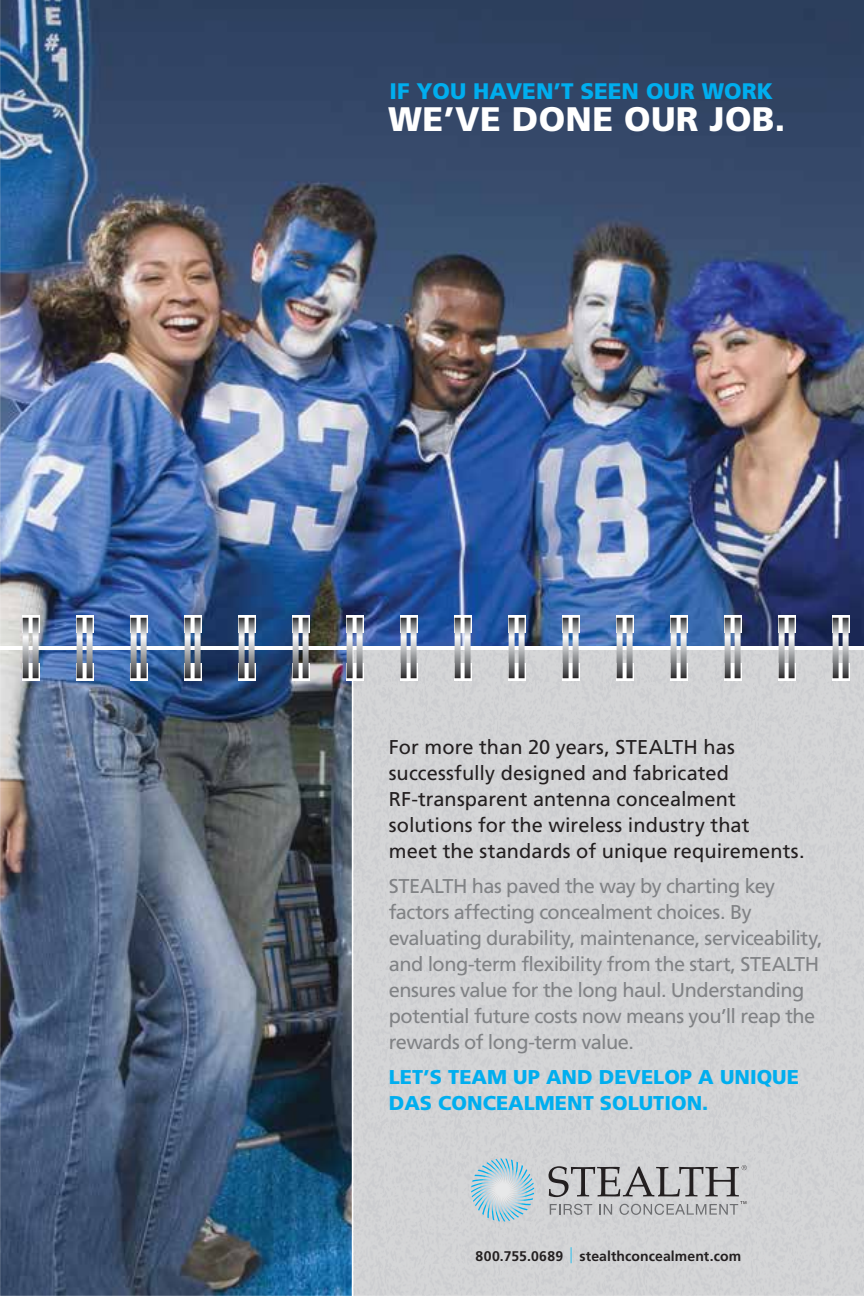
<style>
.page{position:relative;width:864px;height:1296px;background:#fff}
.page>*{position:absolute;margin:0;border:0;box-sizing:border-box;transform-origin:0 0}
.t1{font:900 34px "Frutiger";letter-spacing:.01em;color:#fff}
.t2{font:900 22.4px "Frutiger";color:#00aeef}
.t3{font:20px/26px "Frutiger";letter-spacing:-.03em;color:#808285}
.t4{font:20px/26px "Frutiger";color:#231f20}
.t5{font:900 20px/26px "Frutiger";color:#00aeef}
.t6{font:700 14px "Frutiger";letter-spacing:.005em;color:#231f20}
.s1{font-size:21px;color:#00b9f1}
</style>
<div class="page">
<img style="left:0;top:0;width:864px;height:1296px">
<p class="t2" style="left:390px;top:78px;width:385px">IF YOU HAVEN’T SEEN OUR WORK</p>
<h1 class="t1" style="left:388px;top:99px;width:399px">WE’VE DONE OUR JOB.</h1>
<p class="t4" style="left:389px;top:733px;width:417px">For more than 20 years, STEALTH has successfully designed and fabricated RF-transparent antenna concealment solutions for the wireless industry that<br>meet the standards of unique requirements.</p>
<p class="t3" style="left:389px;top:872px;width:435px">STEALTH has paved the way by charting key factors affecting concealment choices. By evaluating durability, maintenance, serviceability, and long-term flexibility from the start, STEALTH ensures value for the long haul. Understanding potential future costs now means you’ll reap the rewards of long-term value.</p>
<p class="t5" style="left:389px;top:1063px;width:412px">LET’S TEAM UP AND DEVELOP A UNIQUE<br>DAS CONCEALMENT SOLUTION.</p>
<p class="t6" style="left:476px;top:1247px;width:267px">800.755.0689 <span class="s1">|</span> stealthconcealment.com</p>
</div>
